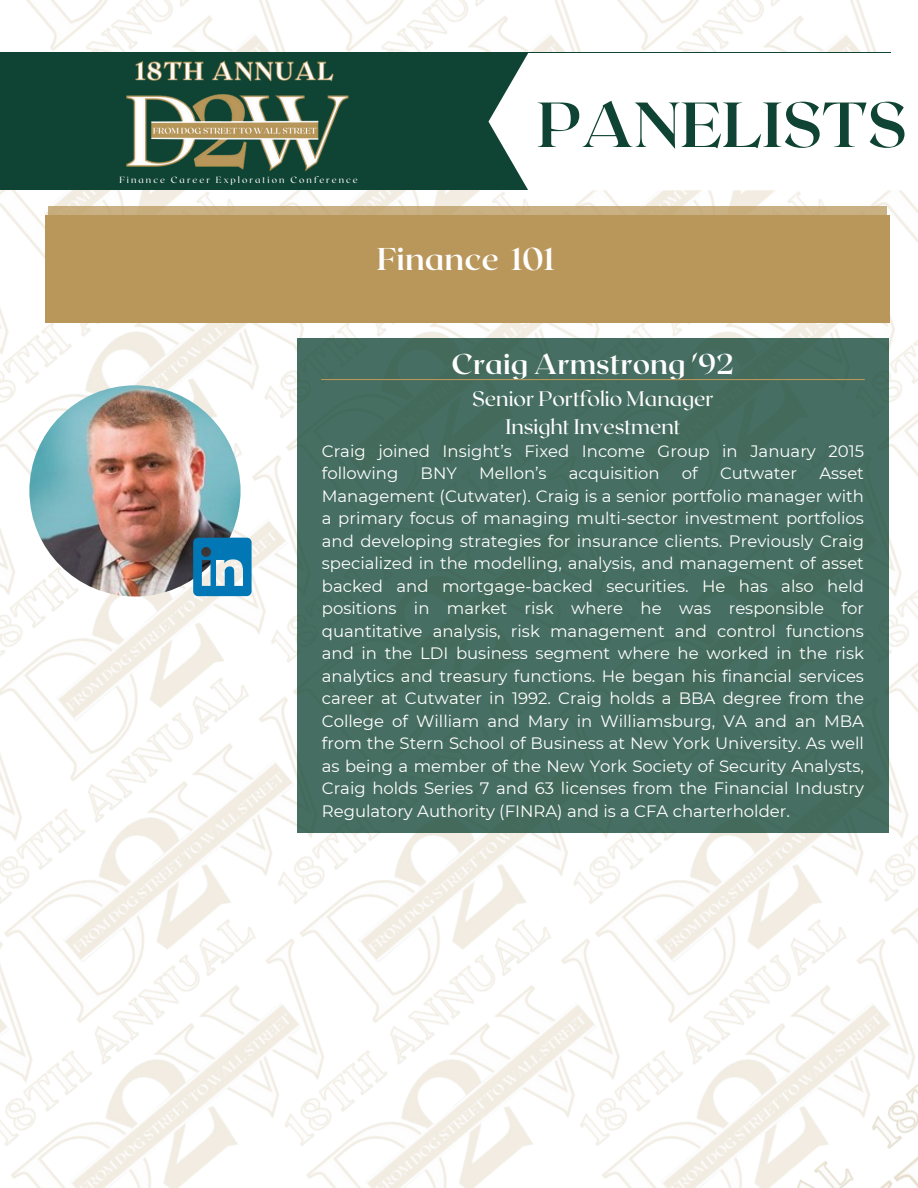
<style>
.page{position:relative;width:918px;height:1188px;background:#fff}
.page>*{position:absolute;margin:0;border:0;box-sizing:border-box;transform-origin:0 0}
.t1{font:700 63.45px "Roxborough CF";color:#0f4333}
.t2{font:700 31.5px "Roxborough CF";color:#fff}
.t3{font:700 28.5px "Roxborough CF";color:#fff}
.t4{font:21px/28.2px "Roxborough CF";color:#fff;text-align:center}
.t5{font:16.5px/22.5px "Montserrat";color:#fff}
.t6{font:9px "Roxborough CF";letter-spacing:.23em;color:#fff}
</style>
<div class="page">
<img style="left:95px;top:563px;width:202px;height:59px">
<img style="left:398px;top:833px;width:136px;height:31px">
<img style="left:534px;top:833px;width:296px;height:31px">
<img style="left:95px;top:622px;width:303px;height:242px">
<img style="left:521px;top:323px;width:295px;height:15px">
<img style="left:89px;top:323px;width:295px;height:240px">
<img style="left:523px;top:190px;width:283px;height:16px">
<img style="left:89px;top:190px;width:288px;height:16px">
<img style="left:371px;top:0;width:136px;height:53px">
<img style="left:507px;top:0;width:302px;height:53px">
<img style="left:82px;top:0;width:289px;height:53px">
<img style="left:404px;top:864px;width:137px;height:324px">
<img style="left:541px;top:864px;width:292px;height:242px">
<img style="left:0;top:864px;width:404px;height:324px">
<img style="left:0;top:625px;width:102px;height:426px">
<img style="left:816px;top:321px;width:102px;height:59px">
<img style="left:889px;top:380px;width:29px;height:240px">
<img style="left:809px;top:0;width:109px;height:321px">
<img style="left:0;top:379px;width:95px;height:427px">
<img style="left:0;top:190px;width:89px;height:375px">
<img style="left:0;top:0;width:82px;height:322px">
<img style="left:830px;top:620px;width:88px;height:426px">
<img style="left:833px;top:867px;width:85px;height:239px">
<img style="left:554px;top:1106px;width:364px;height:82px">
<div style="left:0;top:53px;width:890px;height:137px;background:#0f4333"></div>
<div style="left:489px;top:53px;width:429px;height:137px;background:#fff"></div>
<div style="left:45px;top:215px;width:844px;height:108px;background:#b9975b"></div>
<div style="left:49px;top:206px;width:838px;height:115px;background:#b9975b"></div>
<img style="left:126px;top:60px;width:223px;height:112px">
<div style="left:297px;top:338px;width:592px;height:495px;background:#466e62"></div>
<img style="left:29px;top:385px;width:212px;height:212px;border-radius:50%">
<svg style="left:193px;top:538px;width:59px;height:58px;background:#358cb9"></svg>
<hr style="left:321px;top:379px;width:544px;height:1px;background:#b9975b">
<p class="t6" style="left:119px;top:174px;width:240px">Finance Career Exploration Conference</p>
<p class="t1" style="left:537px;top:84px;width:372px">PANELISTS</p>
<p class="t2" style="left:377px;top:238px;width:179px">Finance 101</p>
<p class="t3" style="left:452px;top:346px;width:284px">Craig Armstrong '92</p>
<p class="t4" style="left:472px;top:383px;width:243px">Senior Portfolio Manager<br>Insight Investment</p>
<p class="t5" style="left:322px;top:440px;width:544px">Craig joined Insight’s Fixed Income Group in January 2015 following</p>
<p class="t5" style="left:421px;top:462px;width:38px">BNY</p>
<p class="t5" style="left:479px;top:462px;width:69px">Mellon’s</p>
<p class="t5" style="left:569px;top:462px;width:92px">acquisition</p>
<p class="t5" style="left:682px;top:462px;width:17px">of</p>
<p class="t5" style="left:720px;top:462px;width:79px">Cutwater</p>
<p class="t5" style="left:322px;top:462px;width:544px;text-align:justify;text-indent:498px">Asset Management (Cutwater). Craig is a senior portfolio manager with a primary focus of managing multi-sector investment portfolios and developing strategies for insurance clients. Previously Craig specialized in the modelling, analysis, and management of asset backed and mortgage-backed securities. He has also held positions in market risk where he was responsible for quantitative analysis, risk management and control functions and in the LDI business segment where he worked in the risk analytics and treasury functions. He began his financial services career at Cutwater in 1992. Craig holds a BBA degree from the College of William and Mary in Williamsburg, VA and an MBA from the Stern School of Business at New York University. As well as being a member of the New York Society of Security Analysts, Craig holds Series 7 and 63 licenses from the Financial Industry Regulatory Authority (FINRA) and is a CFA charterholder.</p>
</div>
